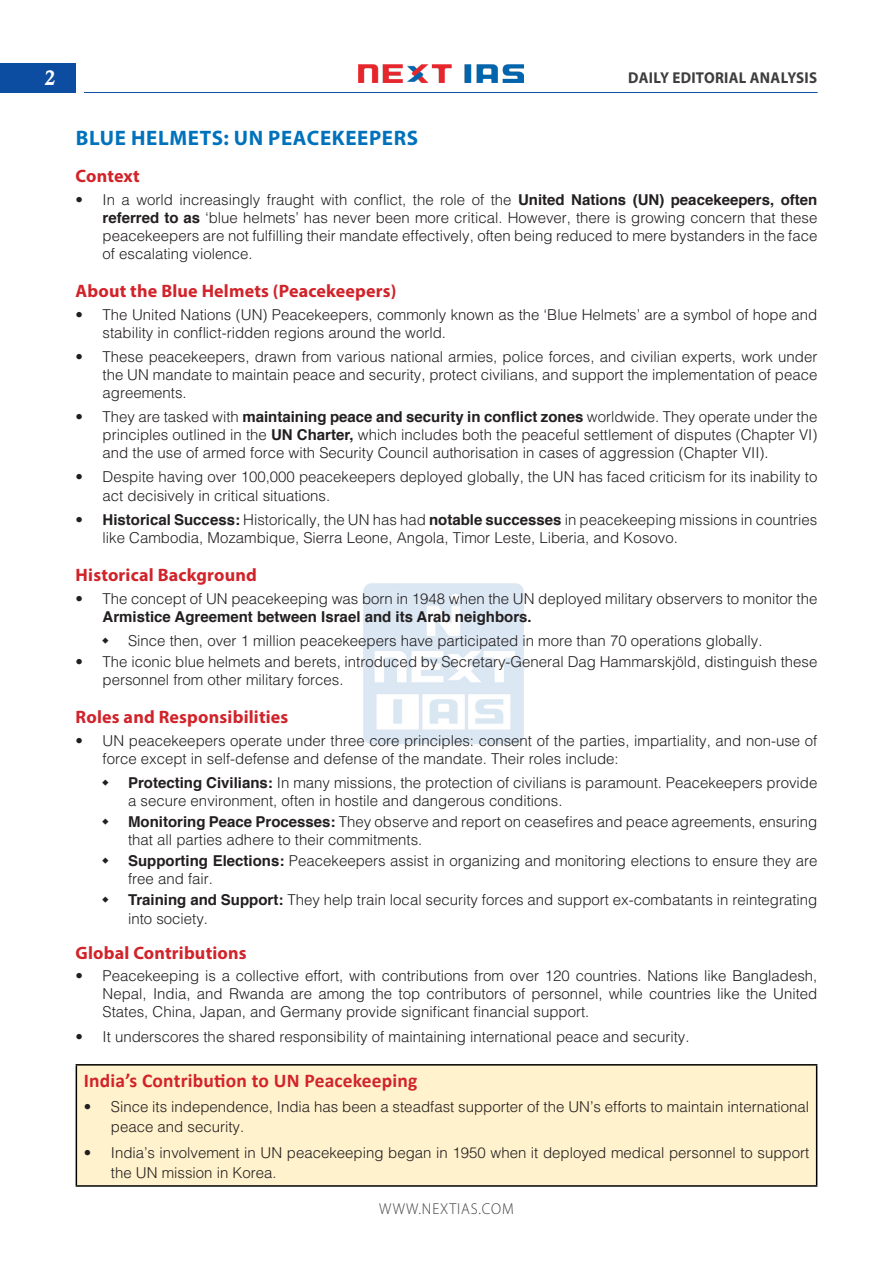
<style>
.page{position:relative;width:893px;height:1263px;background:#fff}
.page>*{position:absolute;margin:0;border:0;box-sizing:border-box;transform-origin:0 0}
.H-1{font:700 21px "Myriad Pro";letter-spacing:.03em;color:#0072bc}
.t1{font:21px "Calis MT Bol";color:#fff}
.H-2{font:700 19.5px "Calibri";letter-spacing:.01em;color:#d1232a}
.H-2-2{font:700 18px "Myriad Pro";letter-spacing:.01em;color:#d1232a}
.t2{font:700 15.75px "Myriad Pro";letter-spacing:.02em;color:#3e3e3f;scale:.95 1}
.t3{font:300 15.75px "Myriad Pro";letter-spacing:.06em;color:#3e3e3f;scale:.95 1}
.t4{font:300 15px/18.1px "Helvetica";color:#231f20}
.s1{font-weight:700}
</style>
<div class="page">
<div style="left:0;top:63px;width:76px;height:30px;background:#0d4da1"></div>
<img style="left:359px;top:64px;width:165px;height:19px">
<hr style="left:84px;top:92px;width:733px;height:1px;background:#0d4da1">
<img style="left:363px;top:583px;width:161px;height:161px">
<div style="left:76px;top:1065px;width:741px;height:121px;background:#fff2cc"></div>
<hr style="left:76px;top:1064px;width:741px;height:1px;background:#000">
<hr style="left:76px;top:1065px;width:1px;height:120px;background:#000">
<hr style="left:816px;top:1065px;width:1px;height:120px;background:#000">
<hr style="left:76px;top:1185px;width:741px;height:2px;background:#000">
<h1 class="t1" style="left:45px;top:66px;width:12px">2</h1>
<p class="t2" style="left:628px;top:67px;width:200px">DAILY EDITORIAL ANALYSIS</p>
<p class="H-1" style="left:76px;top:125px;width:344px">BLUE HELMETS: UN PEACEKEEPERS</p>
<p class="H-2-2" style="left:76px;top:164px;width:66px">Context</p>
<p class="t4" style="left:103px;top:190px;width:716px;text-align:justify;text-indent:-27px">• In a world increasingly fraught with conflict, the role of the <span class="s1">United Nations (UN) peacekeepers, often referred to as</span> ‘blue helmets’ has never been more critical. However, there is growing concern that these peacekeepers are not fulfilling their mandate effectively, often being reduced to mere bystanders in the face of escalating violence.</p>
<p class="H-2-2" style="left:76px;top:279px;width:322px">About the Blue Helmets (Peacekeepers)</p>
<p class="t4" style="left:103px;top:305px;width:716px;text-indent:-27px">• The United Nations (UN) Peacekeepers, commonly known as the ‘Blue Helmets’ are a symbol of hope and stability in conflict-ridden regions around the world.</p>
<p class="t4" style="left:103px;top:347px;width:716px;text-align:justify;text-indent:-27px">• These peacekeepers, drawn from various national armies, police forces, and civilian experts, work under the UN mandate to maintain peace and security, protect civilians, and support the implementation of peace agreements.</p>
<p class="t4" style="left:103px;top:407px;width:716px;text-align:justify;text-indent:-27px">• They are tasked with <span class="s1">maintaining peace and security in conflict zones</span> worldwide. They operate under the principles outlined in the <span class="s1">UN Charter,</span> which includes both the peaceful settlement of disputes (Chapter VI) and the use of armed force with Security Council authorisation in cases of aggression (Chapter VII).</p>
<p class="t4" style="left:103px;top:468px;width:716px;text-indent:-27px">• Despite having over 100,000 peacekeepers deployed globally, the UN has faced criticism for its inability to act decisively in critical situations.</p>
<p class="t4" style="left:103px;top:510px;width:716px;text-indent:-27px">• <span class="s1">Historical Success:</span> Historically, the UN has had <span class="s1">notable successes</span> in peacekeeping missions in countries like Cambodia, Mozambique, Sierra Leone, Angola, Timor Leste, Liberia, and Kosovo.</p>
<p class="H-2-2" style="left:76px;top:563px;width:183px">Historical Background</p>
<p class="t4" style="left:103px;top:589px;width:716px;text-indent:-27px">• The concept of UN peacekeeping was born in 1948 when the UN deployed military observers to monitor the<br><span class="s1">Armistice Agreement between Israel and its Arab neighbors.</span></p>
<p class="t4" style="left:128px;top:631px;width:636px">Since then, over 1 million peacekeepers have participated in more than 70 operations globally.</p>
<p class="t4" style="left:103px;top:652px;width:716px;text-indent:-27px">• The iconic blue helmets and berets, introduced by Secretary-General Dag Hammarskjöld, distinguish these personnel from other military forces.</p>
<p class="H-2-2" style="left:76px;top:705px;width:214px">Roles and Responsibilities</p>
<p class="t4" style="left:103px;top:731px;width:716px;text-indent:-27px">• UN peacekeepers operate under three core principles: consent of the parties, impartiality, and non-use of force except in self-defense and defense of the mandate. Their roles include:</p>
<p class="t4" style="left:128px;top:773px;width:691px"><span class="s1">Protecting Civilians:</span> In many missions, the protection of civilians is paramount. Peacekeepers provide a secure environment, often in hostile and dangerous conditions.</p>
<p class="t4" style="left:128px;top:812px;width:691px"><span class="s1">Monitoring Peace Processes:</span> They observe and report on ceasefires and peace agreements, ensuring that all parties adhere to their commitments.</p>
<p class="t4" style="left:128px;top:851px;width:691px"><span class="s1">Supporting Elections:</span> Peacekeepers assist in organizing and monitoring elections to ensure they are free and fair.</p>
<p class="t4" style="left:128px;top:890px;width:691px"><span class="s1">Training and Support:</span> They help train local security forces and support ex-combatants in reintegrating into society.</p>
<p class="H-2-2" style="left:76px;top:941px;width:173px">Global Contributions</p>
<p class="t4" style="left:103px;top:966px;width:716px;text-align:justify;text-indent:-27px">• Peacekeeping is a collective effort, with contributions from over 120 countries. Nations like Bangladesh, Nepal, India, and Rwanda are among the top contributors of personnel, while countries like the United States, China, Japan, and Germany provide significant financial support.</p>
<p class="t4" style="left:76px;top:1027px;width:615px">• It underscores the shared responsibility of maintaining international peace and security.</p>
<p class="H-2" style="left:84px;top:1067px;width:335px">India’s Contribution to UN Peacekeeping</p>
<p class="t4" style="left:111px;top:1096px;width:700px;line-height:20.2px;text-indent:-27px">• Since its independence, India has been a steadfast supporter of the UN’s efforts to maintain international peace and security.</p>
<p class="t4" style="left:111px;top:1142px;width:700px;line-height:20.2px;text-indent:-27px">• India’s involvement in UN peacekeeping began in 1950 when it deployed medical personnel to support the UN mission in Korea.</p>
<p class="t3" style="left:379px;top:1200px;width:143px">WWW.NEXTIAS.COM</p>
</div>
